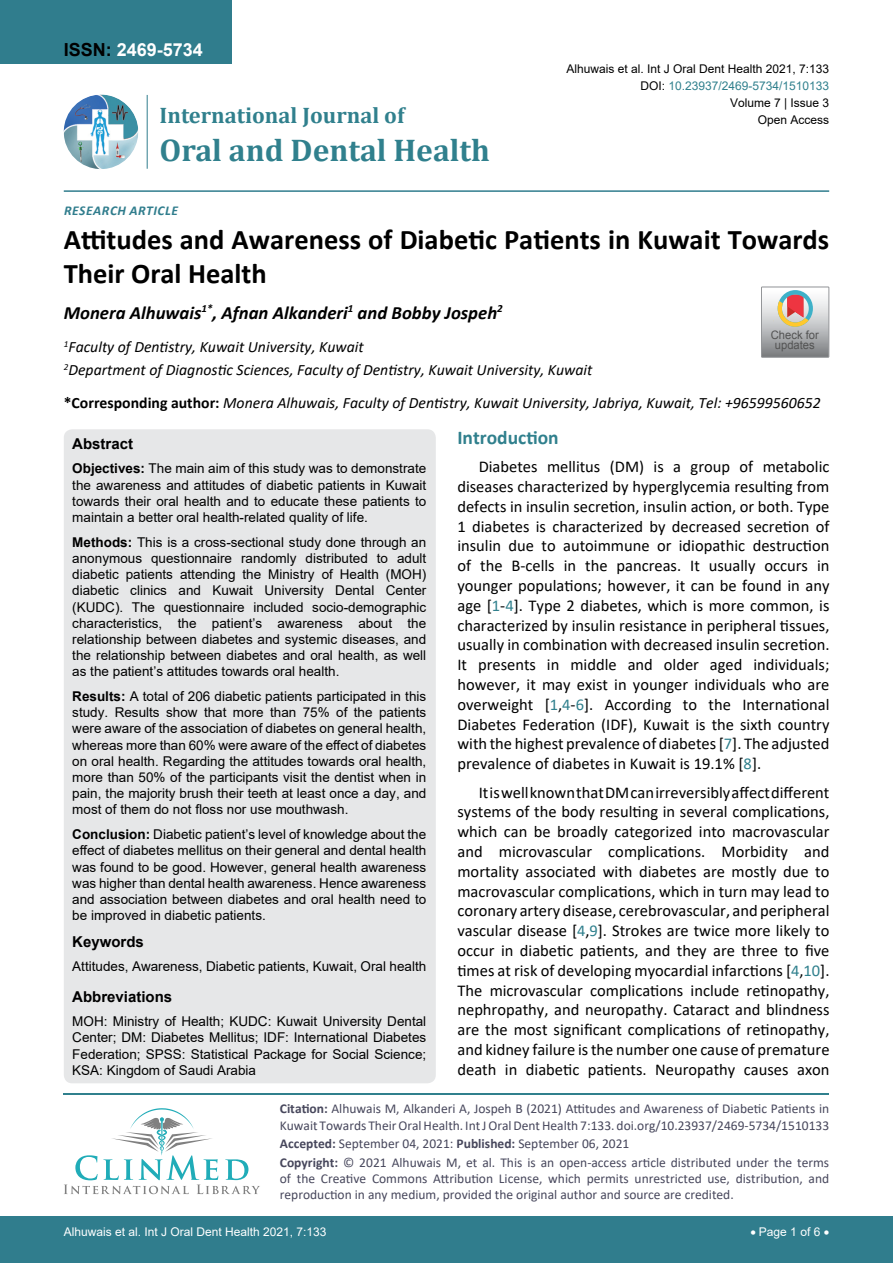
<style>
.page{position:relative;width:893px;height:1263px;background:#fff}
.page>*{position:absolute;margin:0;border:0;box-sizing:border-box;transform-origin:0 0}
.t1{font:700 31.5px "Cambria";color:#30808d}
.t2{font:700 28.5px/34.5px "Calibri";color:#000}
.t3{font:700 22.5px "Cambria";color:#30808d}
.t4{font:700 19.5px "Calibri";color:#30808d}
.t5{font:italic 700 18.75px "Calibri";color:#000}
.t6{font:700 18px "Arial";color:#fff}
.t7{font:16.5px/19.8px "Calibri";color:#000;text-align:justify}
.t8{font:italic 15.75px/23.1px "Calibri";color:#000}
.t9{font:700 15px "Arial";color:#000}
.t10{font:13.5px/16.2px "Arial";color:#000;text-align:justify}
.t11{font:13.5px/16.2px "Calibri";color:#47475c}
.t12{font:italic 700 13.5px "Calibri";letter-spacing:.04em;color:#307d8d}
.t13{font:12px "Arial";color:#000}
.t14{font:12px "Arial";color:#fff}
.t15{font:12px "Arial";color:#30808d}
.t16{font:11.7px/10.1px "Arial";color:#535353;text-align:center;scale:.96 1}
.s1{color:#000}
.s2{font-weight:700;font-style:normal}
.s3{font-weight:700}
.s4{color:#30808d}
</style>
<div class="page">
<hr style="left:64px;top:1093px;width:765px;height:2px;background:#30808d">
<svg style="left:64px;top:1108px;width:196px;height:86px"></svg>
<div style="left:0;top:1217px;width:893px;height:46px;background:#307d8d"></div>
<div style="left:0;top:0;width:231px;height:64px;background:#307d8d"></div>
<img style="left:64px;top:95px;width:74px;height:74px;border-radius:37px">
<hr style="left:147px;top:95px;width:1px;height:74px;background:#307d8d">
<hr style="left:64px;top:190px;width:765px;height:2px;background:#307d8d">
<div style="left:64px;top:429px;width:372px;height:654px;background:#e6e7e8;border-radius:9px"></div>
<svg style="left:761px;top:287px;width:68px;height:70px"></svg>
<h3 class="t6" style="left:64px;top:37px;width:141px"><span class="s1">ISSN:</span> 2469-5734</h3>
<h3 class="t3" style="left:160px;top:100px;width:246px">International Journal of</h3>
<h1 class="t1" style="left:160px;top:128px;width:332px">Oral and Dental Health</h1>
<p class="t12" style="left:64px;top:201px;width:115px">Research Ar ticle</p>
<p class="t13" style="left:566px;top:60px;width:264px">Alhuwais et al. Int J Oral Dent Health 2021, 7:133</p>
<p class="t13" style="left:730px;top:95px;width:101px">Volume 7 | Issue 3</p>
<p class="t15" style="left:640px;top:77px;width:190px"><span class="s1">DOI:</span> 10.23937/2469-5734/1510133</p>
<p class="t13" style="left:758px;top:112px;width:73px">Open Access</p>
<h2 class="t2" style="left:64px;top:222px;width:767px">Attitudes and Awareness of Diabetic Patients in Kuwait Towards<br>Their Oral Health</h2>
<h3 class="t5" style="left:64px;top:299px;width:441px">Monera Alhuwais<sup>1*</sup>, Afnan Alkanderi<sup>1</sup> and Bobby Jospeh<sup>2</sup></h3>
<p class="t8" style="left:64px;top:334px;width:530px"><sup>1</sup>Faculty of Dentistry, Kuwait University, Kuwait<br><sup>2</sup>Department of Diagnostic Sciences, Faculty of Dentistry, Kuwait University, Kuwait</p>
<p class="t16" style="left:771px;top:330px;width:52px">Check for updates</p>
<p class="t8" style="left:64px;top:391px;width:758px"><span class="s2">*Corresponding author:</span> Monera Alhuwais, Faculty of Dentistry, Kuwait University, Jabriya, Kuwait, Tel: +96599560652</p>
<p class="t9" style="left:72px;top:433px;width:62px">Abstract</p>
<p class="t10" style="left:72px;top:460px;width:356px"><span class="s3">Objectives:</span> The main aim of this study was to demonstrate the awareness and attitudes of diabetic patients in Kuwait towards their oral health and to educate these patients to maintain a better oral health-related quality of life.</p>
<p class="t10" style="left:72px;top:534px;width:355px"><span class="s3">Methods:</span> This is a cross-sectional study done through an anonymous questionnaire randomly distributed to adult diabetic patients attending the Ministry of Health (MOH) diabetic clinics and Kuwait University Dental Center (KUDC). The questionnaire included socio-demographic characteristics, the patient’s awareness about the relationship between diabetes and systemic diseases, and the relationship between diabetes and oral health, as well as the patient’s attitudes towards oral health.</p>
<p class="t10" style="left:72px;top:688px;width:356px"><span class="s3">Results:</span> A total of 206 diabetic patients participated in this study. Results show that more than 75% of the patients were aware of the association of diabetes on general health, whereas more than 60% were aware of the effect of diabetes on oral health. Regarding the attitudes towards oral health, more than 50% of the participants visit the dentist when in pain, the majority brush their teeth at least once a day, and most of them do not floss nor use mouthwash.</p>
<p class="t10" style="left:72px;top:826px;width:355px"><span class="s3">Conclusion:</span> Diabetic patient’s level of knowledge about the effect of diabetes mellitus on their general and dental health was found to be good. However, general health awareness was higher than dental health awareness. Hence awareness and association between diabetes and oral health need to be improved in diabetic patients.</p>
<p class="t9" style="left:72px;top:931px;width:73px">Keywords</p>
<p class="t10" style="left:72px;top:958px;width:355px">Attitudes, Awareness, Diabetic patients, Kuwait, Oral health</p>
<p class="t9" style="left:72px;top:986px;width:102px">Abbreviations</p>
<p class="t10" style="left:72px;top:1013px;width:355px">MOH: Ministry of Health; KUDC: Kuwait University Dental Center; DM: Diabetes Mellitus; IDF: International Diabetes Federation; SPSS: Statistical Package for Social Science; KSA: Kingdom of Saudi Arabia</p>
<h3 class="t4" style="left:457px;top:424px;width:103px">Introduction</h3>
<p class="t7" style="left:457px;top:456px;width:374px;text-indent:21px">Diabetes mellitus (DM) is a group of metabolic diseases characterized by hyperglycemia resulting from defects in insulin secretion, insulin action, or both. Type 1 diabetes is characterized by decreased secretion of insulin due to autoimmune or idiopathic destruction of the B-cells in the pancreas. It usually occurs in younger populations; however, it can be found in any age [<span class="s4">1</span>-<span class="s4">4</span>]. Type 2 diabetes, which is more common, is characterized by insulin resistance in peripheral tissues, usually in combination with decreased insulin secretion.<br>It presents in middle and older aged individuals; however, it may exist in younger individuals who are overweight [<span class="s4">1</span>,<span class="s4">4</span>-<span class="s4">6</span>]. According to the International Diabetes Federation (IDF), Kuwait is the sixth country with the highest prevalence of diabetes [<span class="s4">7</span>]. The adjusted prevalence of diabetes in Kuwait is 19.1% [<span class="s4">8</span>].</p>
<p class="t7" style="left:457px;top:782px;width:374px;text-indent:21px">It is well known that DM can irreversibly affect different systems of the body resulting in several complications, which can be broadly categorized into macrovascular and microvascular complications. Morbidity and mortality associated with diabetes are mostly due to macrovascular complications, which in turn may lead to coronary artery disease, cerebrovascular, and peripheral vascular disease [<span class="s4">4</span>,<span class="s4">9</span>]. Strokes are twice more likely to occur in diabetic patients, and they are three to five times at risk of developing myocardial infarctions [<span class="s4">4</span>,<span class="s4">10</span>].<br>The microvascular complications include retinopathy, nephropathy, and neuropathy. Cataract and blindness are the most significant complications of retinopathy, and kidney failure is the number one cause of premature death in diabetic patients. Neuropathy causes axon</p>
<p class="t11" style="left:280px;top:1100px;width:551px"><span class="s3">Citation:</span> Alhuwais M, Alkanderi A, Jospeh B (2021) Attitudes and Awareness of Diabetic Patients in<br>Kuwait Towards Their Oral Health. Int J Oral Dent Health 7:133. doi.org/10.23937/2469-5734/1510133</p>
<p class="t11" style="left:280px;top:1134px;width:551px;line-height:18.6px"><span class="s3">Accepted:</span> September 04, 2021: <span class="s3">Published:</span> September 06, 2021<br><span class="s3">Copyright:</span> © 2021 Alhuwais M, et al. This is an open-access article distributed under the terms</p>
<p class="t11" style="left:280px;top:1170px;width:551px">of the Creative Commons Attribution License, which permits unrestricted use, distribution, and reproduction in any medium, provided the original author and source are credited.</p>
<p class="t14" style="left:64px;top:1223px;width:264px">Alhuwais et al. Int J Oral Dent Health 2021, 7:133</p>
<p class="t14" style="left:750px;top:1223px;width:80px">• Page 1 of 6 •</p>
</div>
